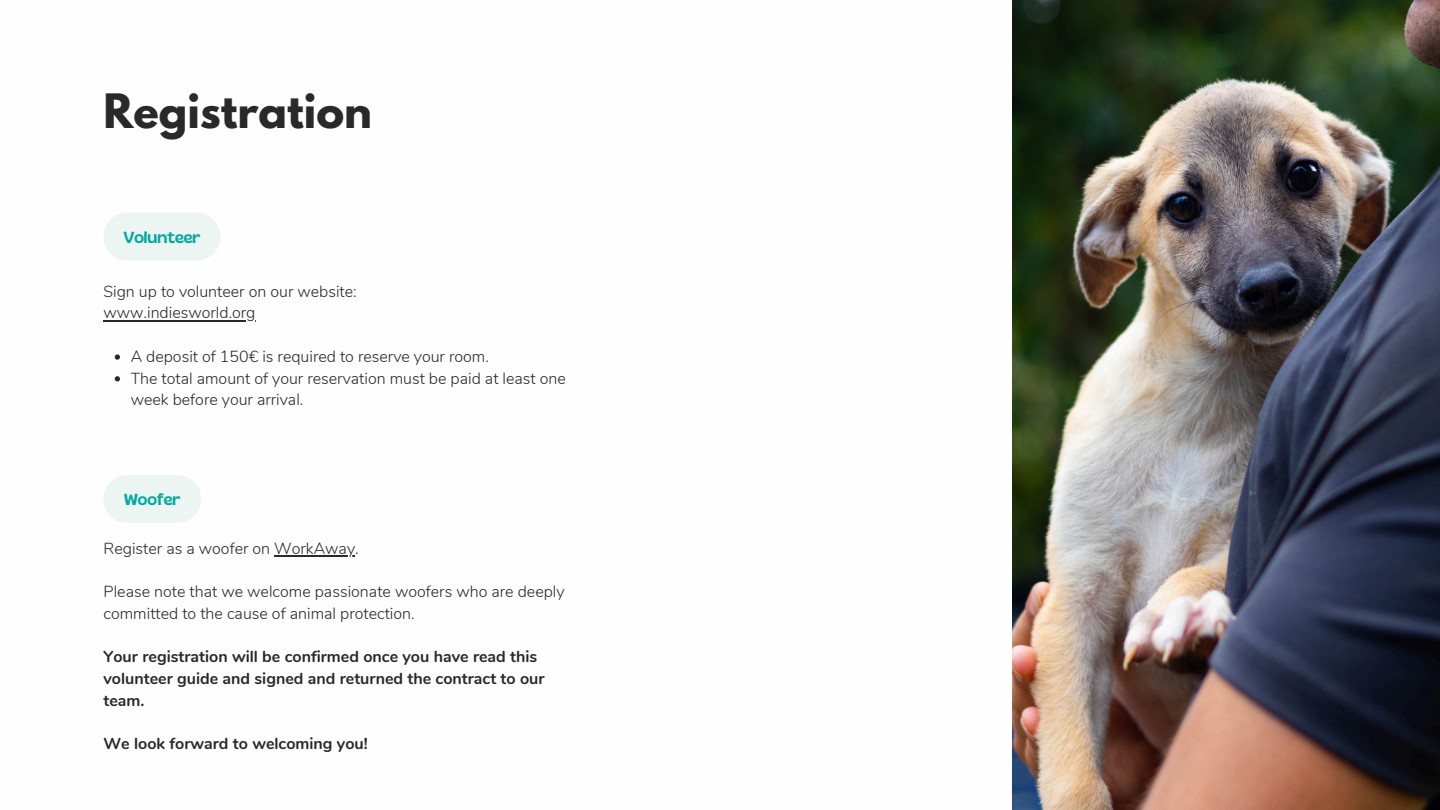
<style>
.page{position:relative;width:1440px;height:810px;background:#fff}
.page>*{position:absolute;margin:0;border:0;box-sizing:border-box;transform-origin:0 0}
.t1{font:700 42px "League Spartan";color:#292929}
.t2{font:300 16px/21.8px "Nunito";color:#292929}
.t3{font:700 16px/21.8px "Nunito";color:#292929}
.t4{font:16px "Gliker";color:#00aca0}
</style>
<div class="page">
<img style="left:1012px;top:0;width:428px;height:810px">
<hr style="left:104px;top:320px;width:152px;height:1px;background:#292929">
<svg style="left:115px;top:354px;width:5px;height:6px"></svg>
<svg style="left:115px;top:376px;width:5px;height:5px"></svg>
<hr style="left:274px;top:555px;width:81px;height:2px;background:#292929">
<div style="left:104px;top:213px;width:116px;height:48px;background:#edf5f3;border-radius:24px"></div>
<div style="left:104px;top:475px;width:97px;height:48px;background:#edf5f3;border-radius:24px"></div>
<p class="t1" style="left:104px;top:90px;width:270px">Registration</p>
<h2 class="t4" style="left:123px;top:227px;width:79px">Volunteer</h2>
<h1 class="t2" style="left:104px;top:281px;width:255px">Sign up to volunteer on our website:</h1>
<p class="t2" style="left:104px;top:302px;width:154px">www.indiesworld.org</p>
<p class="t2" style="left:131px;top:346px;width:360px">A deposit of 150€ is required to reserve your room.</p>
<p class="t2" style="left:131px;top:368px;width:437px">The total amount of your reservation must be paid at least one week before your arrival.</p>
<h2 class="t4" style="left:124px;top:489px;width:58px">Woofer</h2>
<p class="t2" style="left:104px;top:537px;width:257px">Register as a woofer on WorkAway.</p>
<p class="t2" style="left:104px;top:581px;width:463px">Please note that we welcome passionate woofers who are deeply</p>
<p class="t2" style="left:104px;top:603px;width:313px">committed to the cause of animal protection.</p>
<p class="t3" style="left:104px;top:646px;width:435px">Your registration will be confirmed once you have read this</p>
<p class="t3" style="left:104px;top:668px;width:443px">volunteer guide and signed and returned the contract to our team.</p>
<p class="t3" style="left:104px;top:733px;width:266px">We look forward to welcoming you!</p>
</div>
